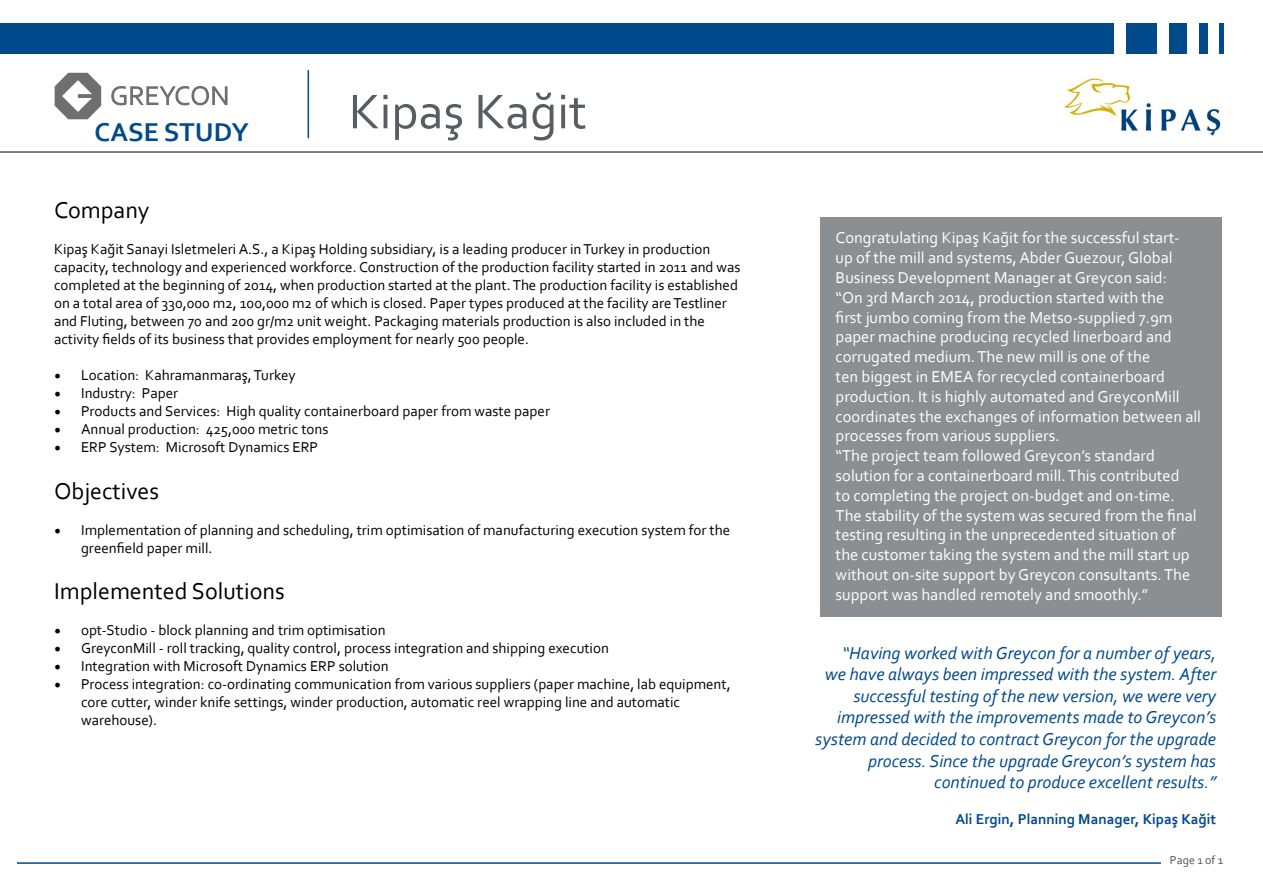
<style>
.page{position:relative;width:1263px;height:893px;background:#fff}
.page>*{position:absolute;margin:0;border:0;box-sizing:border-box;transform-origin:0 0}
.t1{font:51px "Corbel";color:#595c61}
.t2{font:700 27px "Corbel";color:#004a8c}
.t3{font:24px "Corbel";color:#000}
.t4{font:italic 18px/21.6px "Corbel";color:#004a8c;text-align:right}
.t5{font:16.5px/19.8px "Corbel";color:#fff}
.t6{font:15px/18px "Corbel";color:#000}
.t7{font:700 15px "Corbel";color:#004a8c}
.t8{font:12px "Corbel";color:#525251}
.s1{font-family:"Minion Pro";font-size:18px}
</style>
<div class="page">
<div style="left:0;top:23px;width:1113px;height:31px;background:#004a8c"></div>
<div style="left:1126px;top:23px;width:31px;height:31px;background:#004a8c"></div>
<div style="left:1169px;top:23px;width:17px;height:31px;background:#004a8c"></div>
<div style="left:1199px;top:23px;width:9px;height:31px;background:#004a8c"></div>
<div style="left:1219px;top:23px;width:5px;height:31px;background:#004a8c"></div>
<hr style="left:1262px;top:23px;width:1px;height:31px;background:#004a8c">
<hr style="left:17px;top:862px;width:1144px;height:2px;background:#004a8c">
<svg style="left:111px;top:86px;width:117px;height:19px"></svg>
<svg style="left:55px;top:73px;width:46px;height:46px"></svg>
<hr style="left:0;top:151px;width:1263px;height:2px;background:#525251">
<hr style="left:308px;top:70px;width:1px;height:68px;background:#004a8c">
<div style="left:820px;top:217px;width:401px;height:400px;background:#8b8f91"></div>
<img style="left:1064px;top:78px;width:157px;height:58px">
<h2 class="t2" style="left:95px;top:116px;width:156px">CASE STUDY</h2>
<h1 class="t1" style="left:349px;top:80px;width:240px">Kipaş Kağit</h1>
<h3 class="t3" style="left:54px;top:195px;width:97px">Company</h3>
<p class="t6" style="left:54px;top:239px;width:688px">Kipaş Kağit Sanayi Isletmeleri A.S., a Kipaş Holding subsidiary, is a leading producer in Turkey in production capacity, technology and experienced workforce. Construction of the production facility started in 2011 and was completed at the beginning of 2014, when production started at the plant. The production facility is established on a total area of 330,000 m2, 100,000 m2 of which is closed. Paper types produced at the facility are Testliner and Fluting, between 70 and 200 gr/m2 unit weight. Packaging materials production is also included in the activity fields of its business that provides employment for nearly 500 people.</p>
<p class="t6" style="left:54px;top:365px;width:243px"><span class="s1">•</span> Location: Kahramanmaraş, Turkey</p>
<p class="t6" style="left:54px;top:383px;width:126px"><span class="s1">•</span> Industry: Paper</p>
<p class="t6" style="left:54px;top:401px;width:498px"><span class="s1">•</span> Products and Services: High quality containerboard paper from waste paper</p>
<p class="t6" style="left:54px;top:419px;width:276px"><span class="s1">•</span> Annual production: 425,000 metric tons</p>
<p class="t6" style="left:54px;top:437px;width:266px"><span class="s1">•</span> ERP System: Microsoft Dynamics ERP</p>
<h3 class="t3" style="left:54px;top:476px;width:107px">Objectives</h3>
<p class="t6" style="left:81px;top:520px;width:651px;text-indent:-27px"><span class="s1">•</span> Implementation of planning and scheduling, trim optimisation of manufacturing execution system for the greenfield paper mill.</p>
<h3 class="t3" style="left:54px;top:576px;width:232px">Implemented Solutions</h3>
<p class="t6" style="left:54px;top:621px;width:333px"><span class="s1">•</span> opt-Studio - block planning and trim optimisation</p>
<p class="t6" style="left:54px;top:639px;width:556px"><span class="s1">•</span> GreyconMill - roll tracking, quality control, process integration and shipping execution</p>
<p class="t6" style="left:54px;top:657px;width:336px"><span class="s1">•</span> Integration with Microsoft Dynamics ERP solution</p>
<p class="t6" style="left:81px;top:675px;width:651px;text-indent:-27px"><span class="s1">•</span> Process integration: co-ordinating communication from various suppliers (paper machine, lab equipment, core cutter, winder knife settings, winder production, automatic reel wrapping line and automatic warehouse).</p>
<p class="t5" style="left:836px;top:228px;width:367px">Congratulating Kipaş Kağit for the successful start&shy;up of the mill and systems, Abder Guezour, Global Business Development Manager at Greycon said:<br>“On 3rd March 2014, production started with the<br>first jumbo coming from the Metso-supplied 7.9m paper machine producing recycled linerboard and corrugated medium. The new mill is one of the<br>ten biggest in EMEA for recycled containerboard production. It is highly automated and GreyconMill coordinates the exchanges of information between all processes from various suppliers.<br>“The project team followed Greycon’s standard solution for a containerboard mill. This contributed<br>to completing the project on-budget and on-time.<br>The stability of the system was secured from the final testing resulting in the unprecedented situation of the customer taking the system and the mill start up without on-site support by Greycon consultants. The support was handled remotely and smoothly.”</p>
<p class="t4" style="left:815px;top:641px;width:402px">“Having worked with Greycon for a number of years,<br>we have always been impressed with the system. After successful testing of the new version, we were very impressed with the improvements made to Greycon’s system and decided to contract Greycon for the upgrade process. Since the upgrade Greycon’s system has continued to produce excellent results.”</p>
<p class="t7" style="left:955px;top:810px;width:262px">Ali Ergin, Planning Manager, Kipaş Kağit</p>
<p class="t8" style="left:1170px;top:852px;width:55px">Page 1 of 1</p>
</div>
